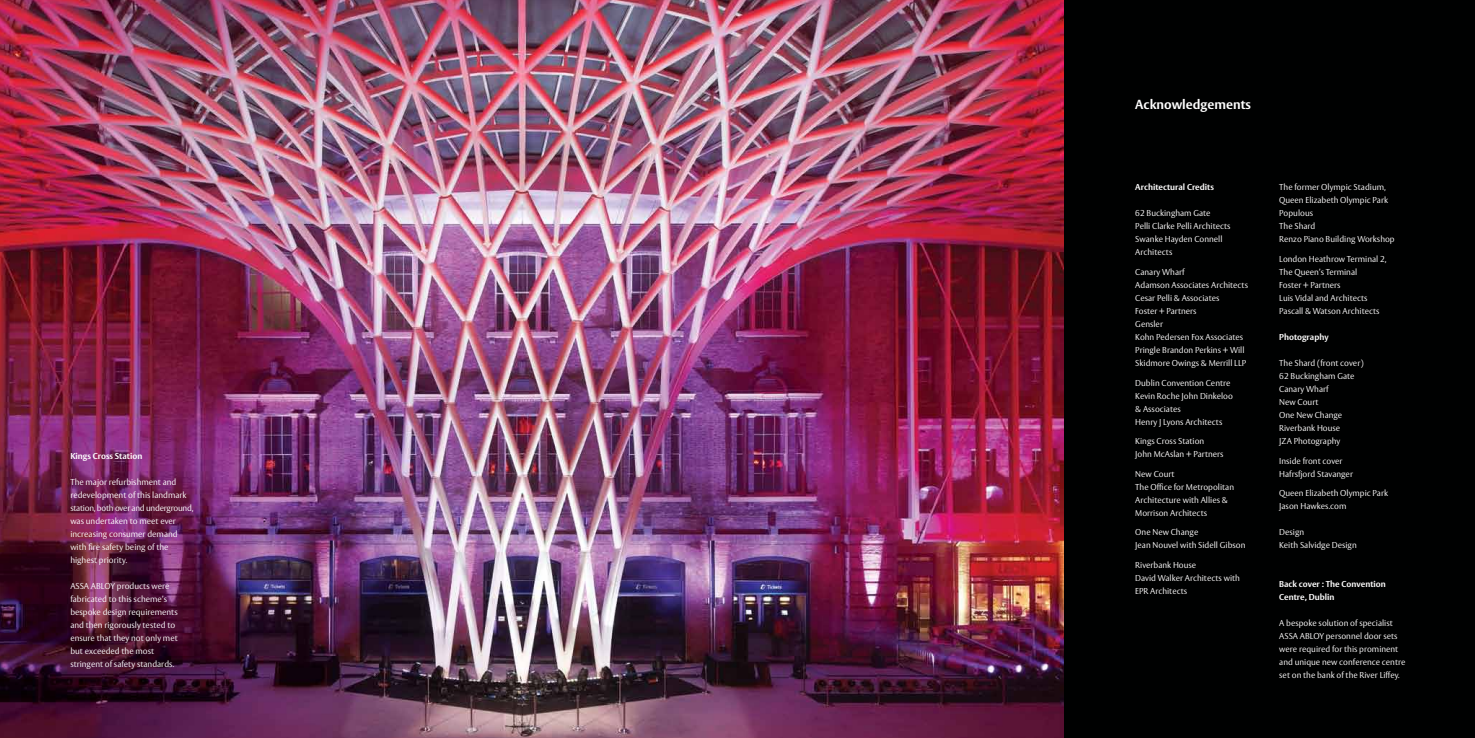
<style>
.page{position:relative;width:1475px;height:738px;background:#fff}
.page>*{position:absolute;margin:0;border:0;box-sizing:border-box;transform-origin:0 0}
.t1{font:700 13px "Vesta";color:#fff}
.t2{font:300 8.5px/13px "Vesta";color:#fff}
.t3{font:700 8.5px/13px "Vesta";color:#fff}
</style>
<div class="page">
<div style="left:1046px;top:0;width:428px;height:737px;background:#000101"></div>
<img style="left:0;top:0;width:1063px;height:737px">
<p class="t3" style="left:70px;top:449px;width:73px">Kings Cross Station</p>
<p class="t2" style="left:70px;top:475px;width:125px">The major refurbishment and redevelopment of this landmark station, both over and underground, was undertaken to meet ever increasing consumer demand with fire safety being of the highest priority.</p>
<p class="t2" style="left:70px;top:579px;width:109px">ASSA ABLOY products were fabricated to this scheme’s bespoke design requirements and then rigorously tested to ensure that they not only met but exceeded the most stringent of safety standards.</p>
<h1 class="t1" style="left:1135px;top:96px;width:117px">Acknowledgements</h1>
<p class="t3" style="left:1135px;top:181px;width:80px">Architectural Credits</p>
<p class="t2" style="left:1135px;top:207px;width:97px">62 Buckingham Gate<br>Pelli Clarke Pelli Architects<br>Swanke Hayden Connell<br>Architects</p>
<p class="t2" style="left:1135px;top:265px;width:114px">Canary Wharf<br>Adamson Associates Architects<br>Cesar Pelli &amp; Associates<br>Foster + Partners<br>Gensler<br>Kohn Pedersen Fox Associates<br>Pringle Brandon Perkins + Will<br>Skidmore Owings &amp; Merrill LLP</p>
<p class="t2" style="left:1135px;top:376px;width:99px">Dublin Convention Centre<br>Kevin Roche John Dinkeloo &amp; Associates<br>Henry J Lyons Architects</p>
<p class="t2" style="left:1135px;top:434px;width:90px">Kings Cross Station<br>John McAslan + Partners</p>
<p class="t2" style="left:1135px;top:467px;width:100px">New Court<br>The Office for Metropolitan<br>Architecture with Allies &amp;<br>Morrison Architects</p>
<p class="t2" style="left:1135px;top:525px;width:112px">One New Change<br>Jean Nouvel with Sidell Gibson</p>
<p class="t2" style="left:1135px;top:558px;width:106px">Riverbank House<br>David Walker Architects with<br>EPR Architects</p>
<p class="t2" style="left:1278px;top:181px;width:117px">The former Olympic Stadium,<br>Queen Elizabeth Olympic Park<br>Populous<br>The Shard<br>Renzo Piano Building Workshop</p>
<p class="t2" style="left:1278px;top:252px;width:109px">London Heathrow Terminal 2,<br>The Queen’s Terminal<br>Foster + Partners<br>Luis Vidal and Architects<br>Pascall &amp; Watson Architects</p>
<p class="t3" style="left:1278px;top:330px;width:51px">Photography</p>
<p class="t2" style="left:1278px;top:356px;width:86px">The Shard (front cover)<br>62 Buckingham Gate<br>Canary Wharf<br>New Court<br>One New Change<br>Riverbank House<br>JZA Photography</p>
<p class="t2" style="left:1278px;top:454px;width:75px">Inside front cover<br>Hafrsfjord Stavanger</p>
<p class="t2" style="left:1278px;top:486px;width:110px">Queen Elizabeth Olympic Park<br>Jason Hawkes.com</p>
<p class="t2" style="left:1278px;top:525px;width:79px">Design<br>Keith Salvidge Design</p>
<p class="t3" style="left:1278px;top:577px;width:108px">Back cover : The Convention<br>Centre, Dublin</p>
<p class="t2" style="left:1278px;top:616px;width:128px">A bespoke solution of specialist<br>ASSA ABLOY personnel door sets were required for this prominent and unique new conference centre set on the bank of the River Liffey.</p>
</div>
